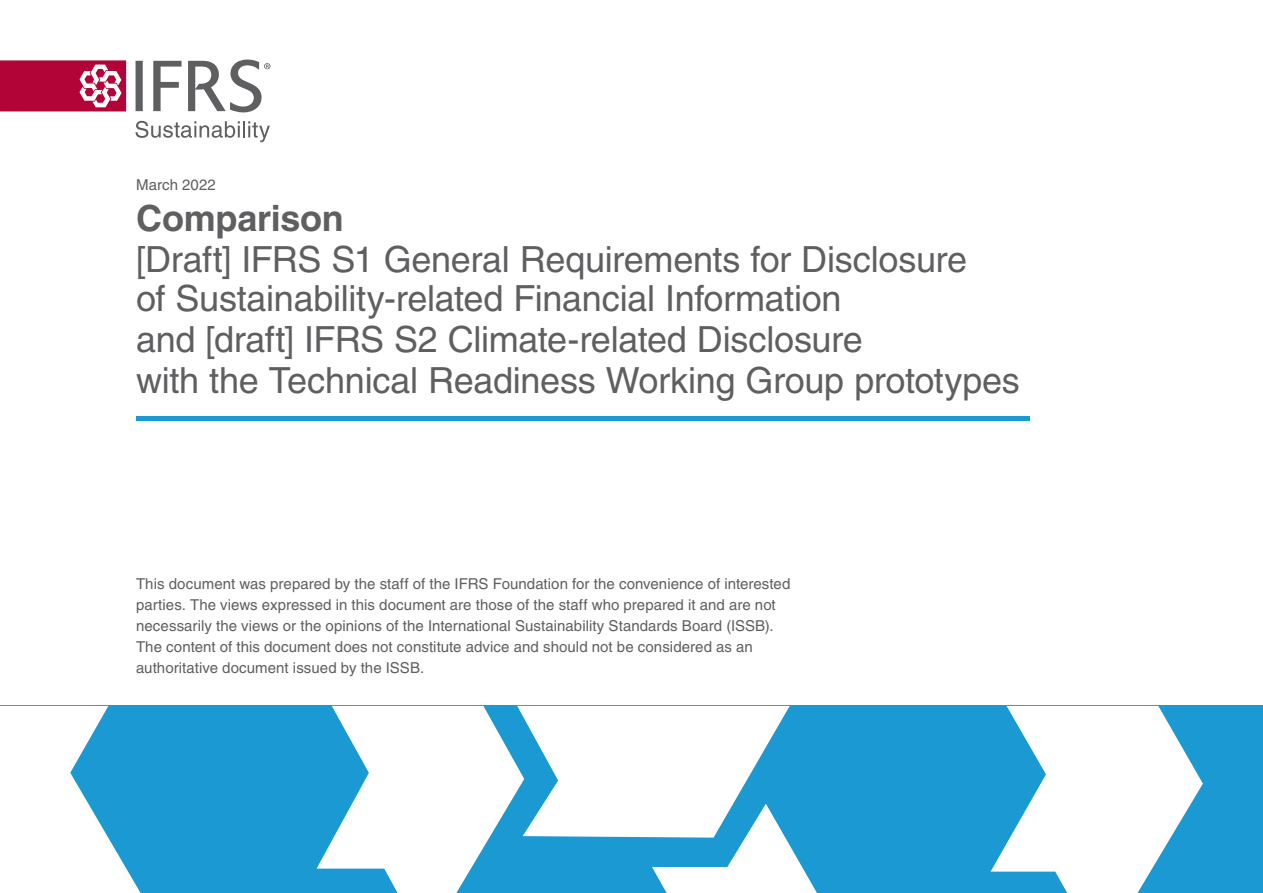
<style>
.page{position:relative;width:1263px;height:893px;background:#fff}
.page>*{position:absolute;margin:0;border:0;box-sizing:border-box;transform-origin:0 0}
.t1{font:36px/39px "Helvetica LT Std";letter-spacing:-.01em;color:#5f5f62}
.t2{font:700 36px "Helvetica LT Std";letter-spacing:-.005em;color:#5f5f62}
.t3{font:15px/21px "Helvetica LT Std";letter-spacing:.005em;color:#5f5f62}
</style>
<div class="page">
<div style="left:0;top:706px;width:1263px;height:187px;background:#1a99d2"></div>
<svg style="left:524px;top:706px;width:679px;height:187px"></svg>
<svg style="left:317px;top:706px;width:207px;height:187px"></svg>
<svg style="left:652px;top:804px;width:165px;height:89px"></svg>
<svg style="left:0;top:706px;width:141px;height:187px"></svg>
<div style="left:136px;top:61px;width:7px;height:50px;background:#5f5f62"></div>
<svg style="left:153px;top:61px;width:29px;height:50px"></svg>
<svg style="left:188px;top:59px;width:83px;height:53px"></svg>
<svg style="left:0;top:60px;width:126px;height:51px;background:#bd2652"></svg>
<svg style="left:136px;top:121px;width:134px;height:21px"></svg>
<hr style="left:136px;top:417px;width:893px;height:4px;background:#1a99d2">
<p class="t3" style="left:136px;top:174px;width:81px">March 2022</p>
<p class="t2" style="left:136px;top:196px;width:209px">Comparison</p>
<p class="t1" style="left:136px;top:240px;width:832px">[Draft] IFRS S1 General Requirements for Disclosure of Sustainability-related Financial Information</p>
<p class="t1" style="left:136px;top:320px;width:728px">and [draft] IFRS S2 Climate-related Disclosure</p>
<p class="t1" style="left:136px;top:361px;width:885px">with the Technical Readiness Working Group prototypes</p>
<p class="t3" style="left:136px;top:573px;width:656px">This document was prepared by the staff of the IFRS Foundation for the convenience of interested parties. The views expressed in this document are those of the staff who prepared it and are not necessarily the views or the opinions of the International Sustainability Standards Board (ISSB).<br>The content of this document does not constitute advice and should not be considered as an authoritative document issued by the ISSB.</p>
</div>
